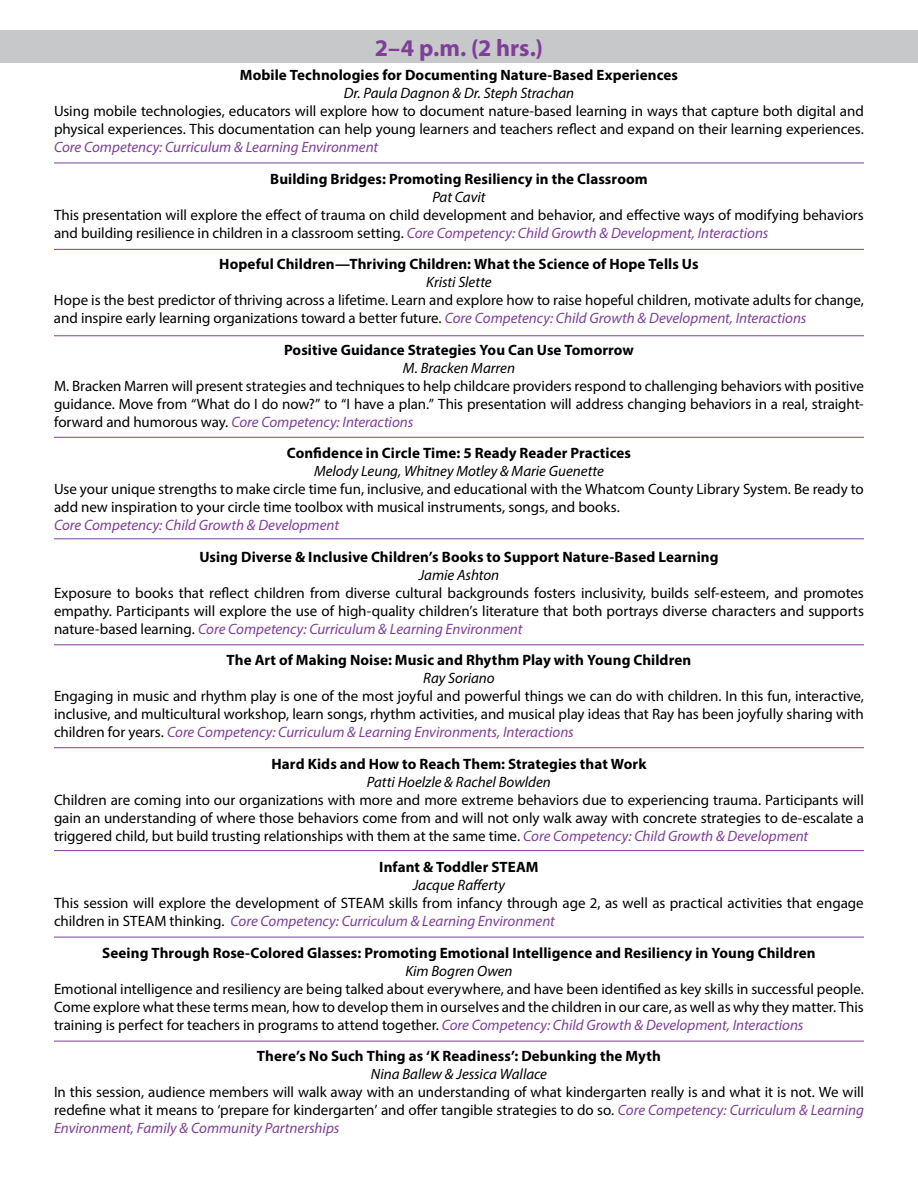
<style>
.page{position:relative;width:918px;height:1188px;background:#fff}
.page>*{position:absolute;margin:0;border:0;box-sizing:border-box;transform-origin:0 0}
.t1{font:700 24px "Myriad Pro";color:#7f3f98}
.t2{font:15px/18px "Myriad Pro";letter-spacing:-.005em;color:#000;text-align:justify}
.t3{font:700 15px "Myriad Pro";letter-spacing:.005em;color:#000}
.t4{font:italic 15px "Myriad Pro";color:#000}
.t5{font:italic 15px "Myriad Pro";color:#7f3f98}
.s1{font-style:italic;color:#7f3f98}
</style>
<div class="page">
<div style="left:0;top:30px;width:918px;height:33px;background:#c7c8ca"></div>
<hr style="left:54px;top:163px;width:810px;height:1px;background:#7f3f98">
<hr style="left:54px;top:249px;width:810px;height:1px;background:#7f3f98">
<hr style="left:54px;top:336px;width:810px;height:1px;background:#7f3f98">
<hr style="left:54px;top:437px;width:810px;height:1px;background:#7f3f98">
<hr style="left:54px;top:539px;width:810px;height:1px;background:#7f3f98">
<hr style="left:54px;top:645px;width:810px;height:1px;background:#7f3f98">
<hr style="left:54px;top:747px;width:810px;height:1px;background:#7f3f98">
<hr style="left:54px;top:850px;width:810px;height:1px;background:#7f3f98">
<hr style="left:54px;top:937px;width:810px;height:1px;background:#7f3f98">
<hr style="left:54px;top:1041px;width:810px;height:1px;background:#7f3f98">
<h1 class="t1" style="left:375px;top:32px;width:170px">2–4 p.m. (2 hrs.)</h1>
<p class="t3" style="left:240px;top:65px;width:440px">Mobile Technologies for Documenting Nature-Based Experiences</p>
<p class="t4" style="left:344px;top:84px;width:232px">Dr. Paula Dagnon &amp; Dr. Steph Strachan</p>
<p class="t2" style="left:54px;top:102px;width:811px">Using mobile technologies, educators will explore how to document nature-based learning in ways that capture both digital and physical experiences. This documentation can help young learners and teachers reflect and expand on their learning experiences.</p>
<p class="t5" style="left:54px;top:138px;width:326px">Core Competency: Curriculum &amp; Learning Environment</p>
<p class="t3" style="left:270px;top:169px;width:379px">Building Bridges: Promoting Resiliency in the Classroom</p>
<p class="t4" style="left:432px;top:187px;width:55px">Pat Cavit</p>
<p class="t2" style="left:54px;top:205px;width:811px">This presentation will explore the effect of trauma on child development and behavior, and effective ways of modifying behaviors and building resilience in children in a classroom setting. <span class="s1">Core Competency: Child Growth &amp; Development, Interactions</span></p>
<p class="t3" style="left:219px;top:254px;width:481px">Hopeful Children—Thriving Children: What the Science of Hope Tells Us</p>
<p class="t4" style="left:426px;top:273px;width:67px">Kristi Slette</p>
<p class="t2" style="left:54px;top:291px;width:812px">Hope is the best predictor of thriving across a lifetime. Learn and explore how to raise hopeful children, motivate adults for change, and inspire early learning organizations toward a better future. <span class="s1">Core Competency: Child Growth &amp; Development, Interactions</span></p>
<p class="t3" style="left:284px;top:340px;width:351px">Positive Guidance Strategies You Can Use Tomorrow</p>
<p class="t4" style="left:403px;top:358px;width:114px">M. Bracken Marren</p>
<p class="t2" style="left:54px;top:376px;width:811px">M. Bracken Marren will present strategies and techniques to help childcare providers respond to challenging behaviors with positive guidance. Move from “What do I do now?” to “I have a plan.” This presentation will address changing behaviors in a real, straight&shy;forward and humorous way. <span class="s1">Core Competency: Interactions</span></p>
<p class="t3" style="left:287px;top:443px;width:346px">Confidence in Circle Time: 5 Ready Reader Practices</p>
<p class="t4" style="left:314px;top:462px;width:291px">Melody Leung, Whitney Motley &amp; Marie Guenette</p>
<p class="t2" style="left:54px;top:480px;width:811px">Use your unique strengths to make circle time fun, inclusive, and educational with the Whatcom County Library System. Be ready to add new inspiration to your circle time toolbox with musical instruments, songs, and books.</p>
<p class="t5" style="left:54px;top:516px;width:287px">Core Competency: Child Growth &amp; Development</p>
<p class="t3" style="left:199px;top:547px;width:521px">Using Diverse &amp; Inclusive Children’s Books to Support Nature-Based Learning</p>
<p class="t4" style="left:419px;top:565px;width:82px">Jamie Ashton</p>
<p class="t2" style="left:54px;top:583px;width:811px">Exposure to books that reflect children from diverse cultural backgrounds fosters inclusivity, builds self-esteem, and promotes empathy. Participants will explore the use of high-quality children’s literature that both portrays diverse characters and supports nature-based learning. <span class="s1">Core Competency: Curriculum &amp; Learning Environment</span></p>
<p class="t3" style="left:227px;top:650px;width:466px">The Art of Making Noise: Music and Rhythm Play with Young Children</p>
<p class="t4" style="left:423px;top:669px;width:73px">Ray Soriano</p>
<p class="t2" style="left:54px;top:687px;width:811px">Engaging in music and rhythm play is one of the most joyful and powerful things we can do with children. In this fun, interactive, inclusive, and multicultural workshop, learn songs, rhythm activities, and musical play ideas that Ray has been joyfully sharing with children for years. <span class="s1">Core Competency: Curriculum &amp; Learning Environments, Interactions</span></p>
<p class="t3" style="left:271px;top:754px;width:376px">Hard Kids and How to Reach Them: Strategies that Work</p>
<p class="t4" style="left:367px;top:772px;width:186px">Patti Hoelzle &amp; Rachel Bowlden</p>
<p class="t2" style="left:54px;top:790px;width:811px">Children are coming into our organizations with more and more extreme behaviors due to experiencing trauma. Participants will gain an understanding of where those behaviors come from and will not only walk away with concrete strategies to de-escalate a triggered child, but build trusting relationships with them at the same time. <span class="s1">Core Competency: Child Growth &amp; Development</span></p>
<p class="t3" style="left:379px;top:857px;width:161px">Infant &amp; Toddler STEAM</p>
<p class="t4" style="left:413px;top:876px;width:94px">Jacque Rafferty</p>
<p class="t2" style="left:54px;top:894px;width:811px">This session will explore the development of STEAM skills from infancy through age 2, as well as practical activities that engage children in STEAM thinking. <span class="s1">Core Competency: Curriculum &amp; Learning Environment</span></p>
<p class="t3" style="left:102px;top:943px;width:715px">Seeing Through Rose-Colored Glasses: Promoting Emotional Intelligence and Resiliency in Young Children</p>
<p class="t4" style="left:405px;top:961px;width:109px">Kim Bogren Owen</p>
<p class="t2" style="left:54px;top:979px;width:811px">Emotional intelligence and resiliency are being talked about everywhere, and have been identified as key skills in successful people.<br>Come explore what these terms mean, how to develop them in ourselves and the children in our care, as well as why they matter. This training is perfect for teachers in programs to attend together. <span class="s1">Core Competency: Child Growth &amp; Development, Interactions</span></p>
<p class="t3" style="left:257px;top:1046px;width:406px">There’s No Such Thing as ‘K Readiness’: Debunking the Myth</p>
<p class="t4" style="left:371px;top:1065px;width:178px">Nina Ballew &amp; Jessica Wallace</p>
<p class="t2" style="left:54px;top:1083px;width:812px">In this session, audience members will walk away with an understanding of what kindergarten really is and what it is not. We will redefine what it means to ‘prepare for kindergarten’ and offer tangible strategies to do so. <span class="s1">Core Competency: Curriculum &amp; Learning Environment, Family &amp; Community Partnerships</span></p>
</div>
